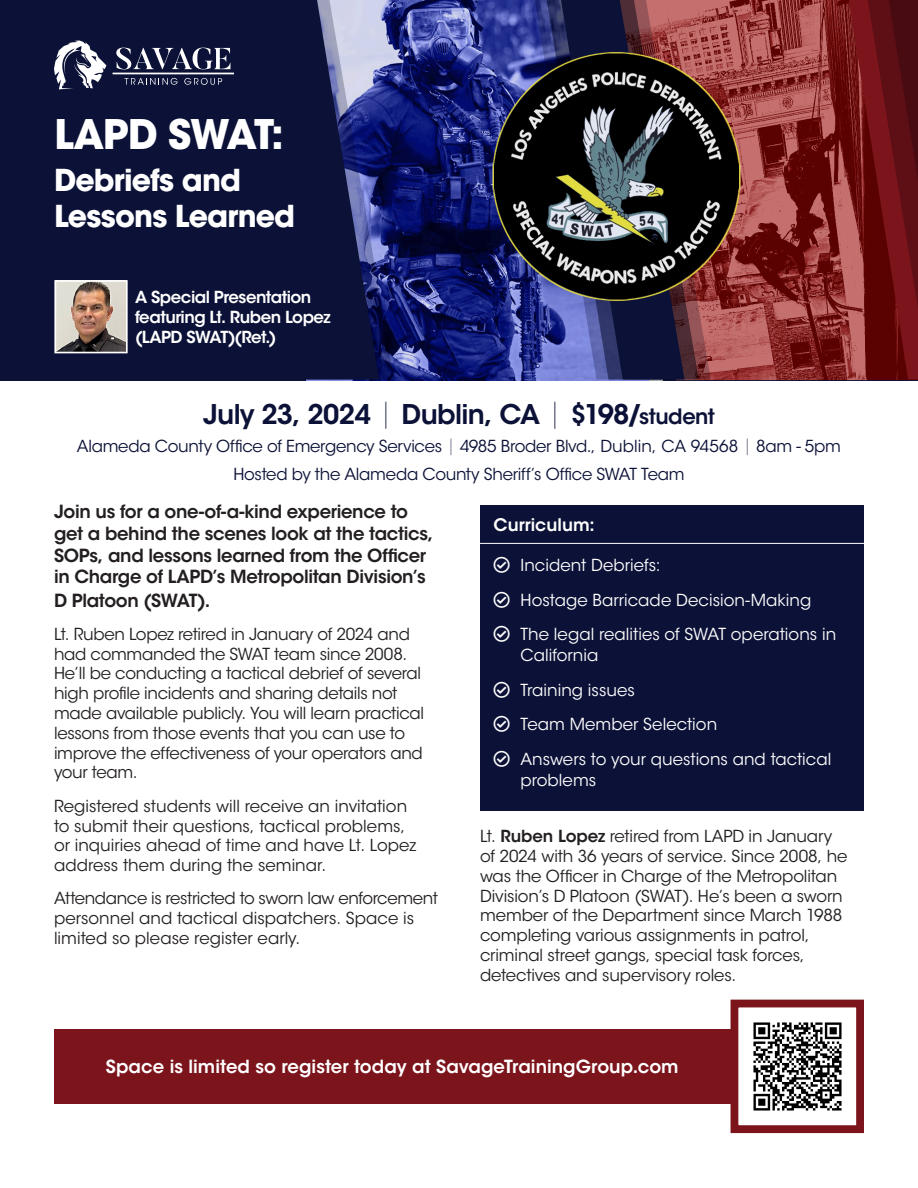
<style>
.page{position:relative;width:918px;height:1188px;background:#fff}
.page>*{position:absolute;margin:0;border:0;box-sizing:border-box;transform-origin:0 0}
.t1{font:700 40.5px "ITC Avant Garde Std";letter-spacing:-.035em;color:#fff}
.t2{font:700 30px/36px "ITC Avant Garde Std";letter-spacing:-.025em;color:#fff}
.t3{font:600 27px "ITC Avant Garde Std";letter-spacing:-.025em;color:#0c1237}
.t4{font:600 18px/21.6px "ITC Avant Garde Std";letter-spacing:-.02em;color:#231f20}
.t5{font:600 18px "ITC Avant Garde Std";color:#fff}
.t6{font:600 17.25px "ITC Avant Garde Std";letter-spacing:.005em;color:#fff}
.t7{font:16.5px/19.8px "ITC Avant Garde Std";letter-spacing:-.01em;color:#231f20}
.t8{font:16.5px/34.5px "ITC Avant Garde Std";color:#fff}
.t9{font:16.5px/27.9px "ITC Avant Garde Std";letter-spacing:-.015em;color:#0c1237;text-align:center}
.t10{font:600 16.5px/19.8px "ITC Avant Garde Std";letter-spacing:-.03em;color:#fff}
.s1{font-weight:200}
.s2{font-size:21px}
.s3{font-weight:600}
</style>
<div class="page">
<div style="left:0;top:0;width:918px;height:380px;background:#0c1237"></div>
<img style="left:394px;top:0;width:141px;height:380px">
<img style="left:711px;top:0;width:138px;height:380px">
<svg style="left:379px;top:0;width:15px;height:380px"></svg>
<div style="left:480px;top:505px;width:384px;height:306px;background:#0c1237"></div>
<hr style="left:480px;top:543px;width:384px;height:1px;background:#fff">
<div style="left:54px;top:1029px;width:677px;height:75px;background:#7c141c"></div>
<svg style="left:730px;top:999px;width:134px;height:135px"></svg>
<svg style="left:179px;top:0;width:200px;height:380px"></svg>
<img style="left:57px;top:283px;width:68px;height:67px">
<div style="left:54px;top:280px;width:74px;height:73px;border:2px solid #fff"></div>
<svg style="left:116px;top:48px;width:114px;height:21px"></svg>
<svg style="left:125px;top:78px;width:53px;height:7px"></svg>
<svg style="left:184px;top:78px;width:38px;height:7px"></svg>
<div style="left:113px;top:73px;width:121px;height:1px;border:1px solid #fff"></div>
<svg style="left:54px;top:41px;width:52px;height:48px"></svg>
<svg style="left:535px;top:0;width:176px;height:380px;background:#724e78"></svg>
<svg style="left:547px;top:0;width:152px;height:380px;background:#684c73"></svg>
<svg style="left:561px;top:0;width:124px;height:380px"></svg>
<svg style="left:849px;top:0;width:69px;height:380px;background:#6f161a"></svg>
<img style="left:492px;top:52px;width:250px;height:248px">
<h1 class="t1" style="left:54px;top:107px;width:231px">LAPD SWAT:</h1>
<h2 class="t2" style="left:54px;top:162px;width:243px">Debriefs and<br>Lessons Learned</h2>
<p class="t10" style="left:135px;top:287px;width:197px">A Special Presentation featuring Lt. Ruben Lopez (LAPD SWAT)(Ret.)</p>
<h3 class="t3" style="left:203px;top:398px;width:513px">July 23, 2024 <span class="s1">|</span> Dublin, CA <span class="s1">|</span> $198/<span class="s2">student</span></h3>
<p class="t9" style="left:77px;top:433px;width:766px">Alameda County Office of Emergency Services <span class="s1">|</span> 4985 Broder Blvd., Dublin, CA 94568 <span class="s1">|</span> 8am - 5pm<br>Hosted by the Alameda County Sheriff’s Office SWAT Team</p>
<p class="t4" style="left:54px;top:501px;width:381px">Join us for a one-of-a-kind experience to get a behind the scenes look at the tactics, SOPs, and lessons learned from the Officer in Charge of LAPD’s Metropolitan Division’s</p>
<p class="t4" style="left:54px;top:589px;width:158px">D Platoon (SWAT).</p>
<p class="t7" style="left:54px;top:624px;width:372px">Lt. Ruben Lopez retired in January of 2024 and had commanded the SWAT team since 2008.<br>He’ll be conducting a tactical debrief of several high profile incidents and sharing details not made available publicly. You will learn practical lessons from those events that you can use to improve the effectiveness of your operators and your team.</p>
<p class="t7" style="left:54px;top:796px;width:364px">Registered students will receive an invitation to submit their questions, tactical problems, or inquiries ahead of time and have Lt. Lopez address them during the seminar.</p>
<p class="t7" style="left:54px;top:889px;width:385px">Attendance is restricted to sworn law enforcement personnel and tactical dispatchers. Space is limited so please register early.</p>
<p class="t6" style="left:494px;top:514px;width:103px">Curriculum:</p>
<p class="t8" style="left:521px;top:548px;width:317px">Incident Debriefs:<br>Hostage Barricade Decision-Making<br>The legal realities of SWAT operations in</p>
<p class="t8" style="left:521px;top:638px;width:312px">California<br>Training issues<br>Team Member Selection<br>Answers to your questions and tactical</p>
<p class="t8" style="left:521px;top:763px;width:77px">problems</p>
<p class="t7" style="left:480px;top:827px;width:369px">Lt. <span class="s3">Ruben Lopez</span> retired from LAPD in January of 2024 with 36 years of service. Since 2008, he was the Officer in Charge of the Metropolitan Division’s D Platoon (SWAT). He’s been a sworn member of the Department since March 1988 completing various assignments in patrol, criminal street gangs, special task forces, detectives and supervisory roles.</p>
<p class="t5" style="left:106px;top:1055px;width:574px">Space is limited so register today at SavageTrainingGroup.com</p>
</div>
